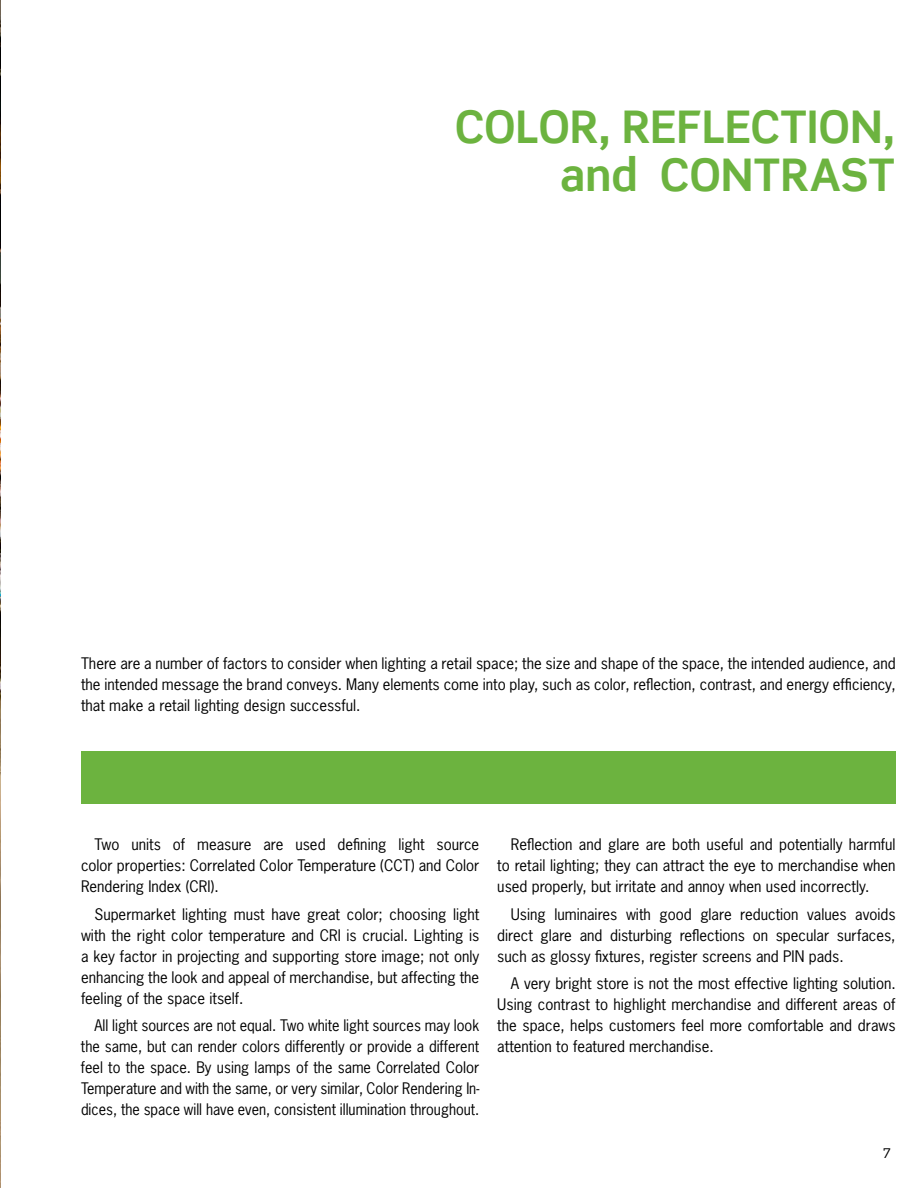
<style>
.page{position:relative;width:918px;height:1188px;background:#fff}
.page>*{position:absolute;margin:0;border:0;box-sizing:border-box;transform-origin:0 0}
.t1{font:700 45px/48px "Scene Std";letter-spacing:-.01em;color:#6cb33f;text-align:right}
.t2{font:15px/21px "News Gothic Std";color:#000;text-align:justify}
.t3{font:13.5px "Scene Std";color:#000}
</style>
<div class="page">
<img style="left:0;top:0;width:1px;height:1188px">
<div style="left:81px;top:751px;width:815px;height:53px;background:#6cb33f"></div>
<h1 class="t1" style="left:455px;top:102px;width:442px">COLOR, REFLECTION, and CONTRAST</h1>
<p class="t2" style="left:81px;top:652px;width:816px">There are a number of factors to consider when lighting a retail space; the size and shape of the space, the intended audience, and the intended message the brand conveys. Many elements come into play, such as color, reflection, contrast, and energy efficiency, that make a retail lighting design successful.</p>
<p class="t2" style="left:81px;top:833px;width:400px;text-indent:14px">Two units of measure are used defining light source color properties: Correlated Color Temperature (CCT) and Color Rendering Index (CRI).</p>
<p class="t2" style="left:81px;top:903px;width:400px;text-indent:14px">Supermarket lighting must have great color; choosing light with the right color temperature and CRI is crucial. Lighting is a key factor in projecting and supporting store image; not only enhancing the look and appeal of merchandise, but affecting the feeling of the space itself.</p>
<p class="t2" style="left:81px;top:1015px;width:400px;text-indent:14px">All light sources are not equal. Two white light sources may look the same, but can render colors differently or provide a different feel to the space. By using lamps of the same Correlated Color Temperature and with the same, or very similar, Color Rendering In&shy;dices, the space will have even, consistent illumination throughout.</p>
<p class="t2" style="left:497px;top:833px;width:400px;text-indent:14px">Reflection and glare are both useful and potentially harmful to retail lighting; they can attract the eye to merchandise when used properly, but irritate and annoy when used incorrectly.</p>
<p class="t2" style="left:497px;top:903px;width:400px;text-indent:14px">Using luminaires with good glare reduction values avoids direct glare and disturbing reflections on specular surfaces, such as glossy fixtures, register screens and PIN pads.</p>
<p class="t2" style="left:497px;top:973px;width:400px;text-indent:14px">A very bright store is not the most effective lighting solution.<br>Using contrast to highlight merchandise and different areas of the space, helps customers feel more comfortable and draws attention to featured merchandise.</p>
<p class="t3" style="left:883px;top:1145px;width:10px">7</p>
</div>
